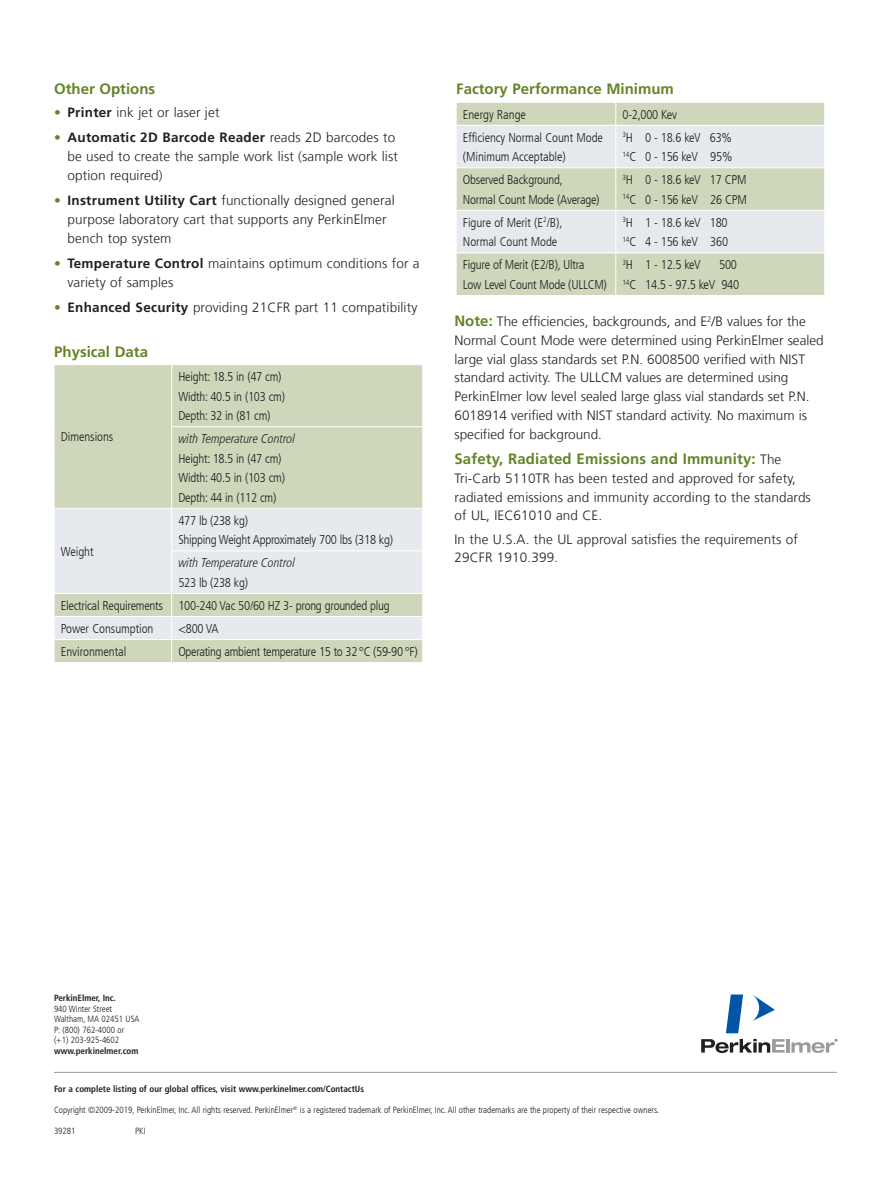
<style>
.page{position:relative;width:891px;height:1188px;background:#fff}
.page>*{position:absolute;margin:0;border:0;box-sizing:border-box;transform-origin:0 0}
.Paragraph_Head{font:700 15px "Frutiger LT Com";color:#648426}
.Bullet_Copy_Frutiger{font:700 15px "Frutiger LT Com";letter-spacing:.01em;color:#648426}
.Bullet_Copy_Frutiger-2{font:300 13.5px/18.8px "Frutiger LT Com";letter-spacing:.01em;color:#231f20}
.CalloutBold{font:300 condensed 12.75px/19.5px "Frutiger LT Com";letter-spacing:-.02em;color:#231f20}
.CalloutBold-2{font:italic 300 condensed 12.75px "Frutiger LT Com";letter-spacing:-.005em;color:#231f20}
.Signoff_Address{font:300 condensed 9px/10.5px "Frutiger LT Com";color:#231f20}
.Signoff_Address-2{font:700 condensed 9px "Frutiger LT Com";color:#231f20}
.s1{color:#648426}
.s2{font-weight:700}
.s3{font-weight:700;font-size:15px;color:#648426}
.s4{font-weight:300;font-size:13.5px;color:#231f20}
</style>
<div class="page">
<div style="left:55px;top:365px;width:367px;height:143px;background:#ced7ba"></div>
<div style="left:172px;top:427px;width:251px;height:81px;background:#ced7ba"></div>
<hr style="left:171px;top:426px;width:252px;height:1px;background:#fff">
<hr style="left:171px;top:365px;width:1px;height:62px;background:#fff">
<hr style="left:171px;top:427px;width:1px;height:81px;background:#fff">
<hr style="left:422px;top:427px;width:1px;height:81px;background:#fff">
<svg style="left:54px;top:509px;width:369px;height:153px;background:#dfe4df"></svg>
<hr style="left:171px;top:551px;width:252px;height:1px;background:#fff">
<hr style="left:54px;top:593px;width:118px;height:1px;background:#fff">
<hr style="left:172px;top:593px;width:251px;height:1px;background:#fff">
<hr style="left:54px;top:639px;width:118px;height:1px;background:#fff">
<hr style="left:172px;top:639px;width:251px;height:1px;background:#fff">
<div style="left:457px;top:169px;width:367px;height:126px;background:#ced7ba"></div>
<div style="left:457px;top:211px;width:367px;height:42px;background:#e6eaee"></div>
<hr style="left:456px;top:210px;width:160px;height:1px;background:#fff">
<hr style="left:616px;top:210px;width:209px;height:1px;background:#fff">
<hr style="left:616px;top:168px;width:1px;height:42px;background:#fff">
<hr style="left:616px;top:211px;width:1px;height:42px;background:#fff">
<svg style="left:456px;top:103px;width:369px;height:64px;background:#dee4dc"></svg>
<hr style="left:456px;top:253px;width:160px;height:1px;background:#fff">
<hr style="left:616px;top:253px;width:209px;height:1px;background:#fff">
<hr style="left:616px;top:253px;width:1px;height:42px;background:#fff">
<hr style="left:54px;top:1072px;width:783px;height:1px;background:#999b9e">
<svg style="left:701px;top:1039px;width:84px;height:14px"></svg>
<hr style="left:786px;top:1039px;width:4px;height:14px;background:#999b9e">
<svg style="left:752px;top:995px;width:23px;height:26px"></svg>
<svg style="left:726px;top:995px;width:17px;height:38px"></svg>
<svg style="left:791px;top:1039px;width:46px;height:14px"></svg>
<p class="Paragraph_Head" style="left:54px;top:80px;width:103px">Other Options</p>
<p class="Bullet_Copy_Frutiger-2" style="left:54px;top:103px;width:167px"><span class="s1">•</span> <span class="s2">Printer</span> ink jet or laser jet</p>
<p class="Bullet_Copy_Frutiger-2" style="left:68px;top:128px;width:332px;text-indent:-14px"><span class="s1">•</span> <span class="s2">Automatic 2D Barcode Reader</span> reads 2D barcodes to be used to create the sample work list (sample work list option required)</p>
<p class="Bullet_Copy_Frutiger-2" style="left:68px;top:191px;width:329px;text-indent:-14px"><span class="s1">•</span> <span class="s2">Instrument Utility Cart</span> functionally designed general purpose laboratory cart that supports any PerkinElmer bench top system</p>
<p class="Bullet_Copy_Frutiger-2" style="left:68px;top:254px;width:354px;text-indent:-14px"><span class="s1">•</span> <span class="s2">Temperature Control</span> maintains optimum conditions for a variety of samples</p>
<p class="Bullet_Copy_Frutiger-2" style="left:54px;top:299px;width:365px"><span class="s1">•</span> <span class="s2">Enhanced Security</span> providing 21CFR part 11 compatibility</p>
<p class="Paragraph_Head" style="left:54px;top:343px;width:95px">Physical Data</p>
<p class="CalloutBold" style="left:61px;top:427px;width:54px">Dimensions</p>
<p class="CalloutBold" style="left:61px;top:542px;width:34px">Weight</p>
<p class="CalloutBold" style="left:178px;top:367px;width:108px">Height: 18.5 in (47 cm)<br>Width: 40.5 in (103 cm)<br>Depth: 32 in (81 cm)</p>
<p class="CalloutBold-2" style="left:178px;top:431px;width:118px">with Temperature Control</p>
<p class="CalloutBold" style="left:178px;top:449px;width:105px">Height: 18.5 in (47 cm)</p>
<p class="CalloutBold" style="left:178px;top:468px;width:108px">Width: 40.5 in (103 cm)</p>
<p class="CalloutBold" style="left:178px;top:488px;width:99px">Depth: 44 in (112 cm)</p>
<p class="CalloutBold" style="left:178px;top:511px;width:216px">477 lb (238 kg)<br>Shipping Weight Approximately 700 lbs (318 kg)</p>
<p class="CalloutBold-2" style="left:178px;top:555px;width:118px">with Temperature Control</p>
<p class="CalloutBold" style="left:178px;top:573px;width:71px">523 lb (238 kg)</p>
<p class="CalloutBold" style="left:61px;top:596px;width:104px">Electrical Requirements</p>
<p class="CalloutBold" style="left:178px;top:596px;width:213px">100-240 Vac 50/60 HZ 3- prong grounded plug</p>
<p class="CalloutBold" style="left:61px;top:619px;width:94px">Power Consumption</p>
<p class="CalloutBold" style="left:178px;top:619px;width:42px">&lt;800 VA</p>
<p class="CalloutBold" style="left:61px;top:642px;width:67px">Environmental</p>
<p class="CalloutBold" style="left:178px;top:642px;width:241px">Operating ambient temperature 15 to 32 °C (59-90 °F)</p>
<p class="Paragraph_Head" style="left:456px;top:80px;width:219px">Factory Performance Minimum</p>
<p class="CalloutBold" style="left:463px;top:104px;width:65px">Energy Range</p>
<p class="CalloutBold" style="left:623px;top:104px;width:56px">0-2,000 Kev</p>
<p class="CalloutBold" style="left:463px;top:128px;width:142px">Efficiency Normal Count Mode (Minimum Acceptable)</p>
<p class="CalloutBold" style="left:623px;top:128px;width:111px"><sup>3</sup>H 0 - 18.6 keV 63%</p>
<p class="CalloutBold" style="left:623px;top:147px;width:111px"><sup>14</sup>C 0 - 156 keV 95%</p>
<p class="CalloutBold" style="left:463px;top:170px;width:138px">Observed Background,<br>Normal Count Mode (Average)</p>
<p class="CalloutBold" style="left:623px;top:170px;width:125px"><sup>3</sup>H 0 - 18.6 keV 17 CPM</p>
<p class="CalloutBold" style="left:623px;top:190px;width:126px"><sup>14</sup>C 0 - 156 keV 26 CPM</p>
<p class="CalloutBold" style="left:463px;top:213px;width:101px">Figure of Merit (E<sup>2</sup>/B),<br>Normal Count Mode</p>
<p class="CalloutBold" style="left:623px;top:213px;width:107px"><sup>3</sup>H 1 - 18.6 keV 180</p>
<p class="CalloutBold" style="left:623px;top:232px;width:107px"><sup>14</sup>C 4 - 156 keV 360</p>
<p class="CalloutBold" style="left:463px;top:255px;width:146px">Figure of Merit (E2/B), Ultra<br>Low Level Count Mode (ULLCM)</p>
<p class="CalloutBold" style="left:623px;top:255px;width:80px"><sup>3</sup>H 1 - 12.5 keV</p>
<p class="CalloutBold" style="left:719px;top:255px;width:19px">500</p>
<p class="CalloutBold" style="left:623px;top:275px;width:118px"><sup>14</sup>C 14.5 - 97.5 keV 940</p>
<p class="Bullet_Copy_Frutiger-2" style="left:454px;top:312px;width:371px"><span class="s3">Note:</span> The efficiencies, backgrounds, and E<sup>2</sup>/B values for the Normal Count Mode were determined using PerkinElmer sealed large vial glass standards set P.N. 6008500 verified with NIST standard activity. The ULLCM values are determined using PerkinElmer low level sealed large glass vial standards set P.N.<br>6018914 verified with NIST standard activity. No maximum is specified for background.</p>
<p class="Bullet_Copy_Frutiger" style="left:454px;top:450px;width:328px">Safety, Radiated Emissions and Immunity: <span class="s4">The</span></p>
<p class="Bullet_Copy_Frutiger-2" style="left:454px;top:469px;width:358px">Tri-Carb 5110TR has been tested and approved for safety, radiated emissions and immunity according to the standards of UL, IEC61010 and CE.</p>
<p class="Bullet_Copy_Frutiger-2" style="left:454px;top:530px;width:345px">In the U.S.A. the UL approval satisfies the requirements of<br>29CFR 1910.399.</p>
<p class="Signoff_Address" style="left:54px;top:993px;width:87px"><span class="s2">PerkinElmer, Inc.<br></span>940 Winter Street<br>Waltham, MA 02451 USA</p>
<p class="Signoff_Address" style="left:54px;top:1024px;width:72px">P: (800) 762-4000 or</p>
<p class="Signoff_Address" style="left:54px;top:1035px;width:67px">(+1) 203-925-4602</p>
<p class="Signoff_Address-2" style="left:54px;top:1045px;width:86px">www.perkinelmer.com</p>
<p class="Signoff_Address-2" style="left:54px;top:1083px;width:312px">For a complete listing of our global offices, visit www.perkinelmer.com/ContactUs</p>
<p class="Signoff_Address" style="left:54px;top:1105px;width:607px">Copyright ©2009-2019, PerkinElmer, Inc. All rights reserved. PerkinElmer<sup>®</sup> is a registered trademark of PerkinElmer, Inc. All other trademarks are the property of their respective owners.</p>
<p class="Signoff_Address" style="left:54px;top:1126px;width:23px">39281</p>
<p class="Signoff_Address" style="left:135px;top:1126px;width:12px">PKI</p>
</div>
